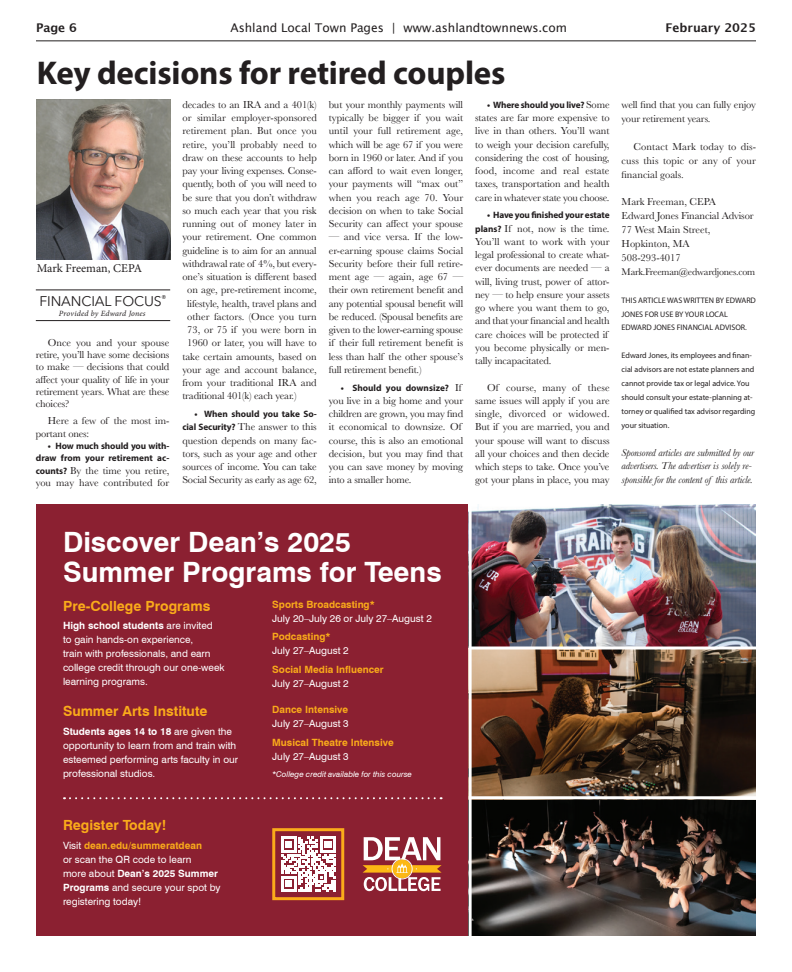
<style>
.page{position:relative;width:792px;height:972px;background:#fff}
.page>*{position:absolute;margin:0;border:0;box-sizing:border-box;transform-origin:0 0}
.t1{font:700 33px "Myriad Pro";letter-spacing:-.005em;color:#231f20}
.t2{font:700 28px/30px "Swiss 721 BT";color:#fff}
.t3{font:700 14px "Swiss 721 BT";color:#faab1a}
.t4{font:14px "Avenir Next";letter-spacing:-.01em;color:#231f20}
.t5{font:12px "Lucida Grande";color:#231f20}
.t6{font:700 12px "Lucida Grande";color:#231f20}
.t7{font:12px "Minion Pro";letter-spacing:-.015em;color:#231f20}
.t8{font:10.5px/13.3px "Baskerville";letter-spacing:-.01em;color:#231f20;text-align:justify}
.t9{font:italic 10.5px/13.9px "Baskerville";letter-spacing:-.01em;color:#231f20}
.t10{font:10px/14px "Swiss 721 BT";color:#fff}
.t11{font:700 10px "Swiss 721 BT";color:#faab1a}
.t12{font:10px "Baskerville";letter-spacing:-.02em;color:#231f20}
.t13{font:700 9.2px/12.4px "Myriad Pro";letter-spacing:-.01em;color:#231f20;text-align:right}
.t14{font:8px/13.9px "Myriad Pro";color:#231f20}
.t15{font:italic 8px "Swiss 721 BT";color:#fff}
.t16{font:italic 8px "Minion Pro";letter-spacing:.02em;color:#231f20}
.s1{font-family:"Myriad Pro";font-weight:700;font-size:9.2px}
.s2{font-family:"Baskerville";font-weight:400;font-size:10.5px}
.s3{font-weight:700}
.s4{font-weight:700;color:#faab1a}
</style>
<div class="page">
<hr style="left:36px;top:40px;width:720px;height:1px;background:#231f20">
<hr style="left:36px;top:290px;width:134px;height:1px;background:#231f20">
<hr style="left:36px;top:320px;width:134px;height:1px;background:#231f20">
<img style="left:37px;top:99px;width:133px;height:160px">
<div style="left:36px;top:504px;width:720px;height:432px;background:#8b2031"></div>
<svg style="left:281px;top:837px;width:55px;height:54px"></svg>
<div style="left:272px;top:828px;width:72px;height:72px;border:3px solid #faab1a"></div>
<svg style="left:64px;top:797px;width:378px;height:2px"></svg>
<img style="left:472px;top:799px;width:284px;height:137px">
<img style="left:472px;top:504px;width:284px;height:142px">
<img style="left:472px;top:650px;width:284px;height:146px">
<hr style="left:469px;top:504px;width:3px;height:432px;background:#fff">
<svg style="left:471px;top:646px;width:285px;height:4px"></svg>
<hr style="left:469px;top:796px;width:287px;height:3px;background:#fff">
<svg style="left:363px;top:837px;width:79px;height:54px"></svg>
<p class="t6" style="left:36px;top:18px;width:43px">Page 6</p>
<p class="t5" style="left:230px;top:21px;width:338px">Ashland Local Town Pages | www.ashlandtownnews.com</p>
<p class="t6" style="left:666px;top:18px;width:92px">February 2025</p>
<h1 class="t1" style="left:37px;top:52px;width:470px">Key decisions for retired couples</h1>
<p class="t7" style="left:37px;top:260px;width:107px">Mark Freeman, CEPA</p>
<h3 class="t4" style="left:40px;top:289px;width:129px">FINANCIAL FOCUS<sup>®</sup></h3>
<p class="t16" style="left:59px;top:308px;width:88px">Provided by Edward Jones</p>
<p class="t8" style="left:36px;top:336px;width:135px;line-height:12.4px;text-indent:12px">Once you and your spouse retire, you’ll have some decisions to make — decisions that could affect your quality of life in your retirement years. What are these choices?</p>
<p class="t8" style="left:36px;top:415px;width:135px;line-height:12.4px;text-indent:12px">Here a few of the most im&shy;portant ones:</p>
<p class="t13" style="left:36px;top:439px;width:135px">• How much should you with&shy;draw from your retirement ac-</p>
<p class="t8" style="left:36px;top:464px;width:135px;line-height:12.4px"><span class="s1">counts?</span> By the time you retire, you may have contributed for</p>
<p class="t8" style="left:182px;top:98px;width:136px">decades to an IRA and a 401(k)</p>
<p class="t8" style="left:182px;top:111px;width:136px">or similar employer-sponsored</p>
<p class="t8" style="left:182px;top:125px;width:136px">retirement plan. But once you</p>
<p class="t8" style="left:182px;top:138px;width:136px">retire, you’ll probably need to</p>
<p class="t8" style="left:182px;top:151px;width:136px">draw on these accounts to help</p>
<p class="t8" style="left:182px;top:164px;width:136px">pay your living expenses. Conse-</p>
<p class="t8" style="left:182px;top:178px;width:136px">quently, both of you will need to</p>
<p class="t8" style="left:182px;top:191px;width:136px">be sure that you don’t withdraw</p>
<p class="t8" style="left:182px;top:204px;width:136px">so much each year that you risk</p>
<p class="t8" style="left:182px;top:217px;width:136px">running out of money later in</p>
<p class="t8" style="left:182px;top:231px;width:136px">your retirement. One common</p>
<p class="t8" style="left:182px;top:244px;width:136px">guideline is to aim for an annual</p>
<p class="t8" style="left:182px;top:257px;width:136px">withdrawal rate of 4%, but every-</p>
<p class="t8" style="left:182px;top:270px;width:136px">one’s situation is different based</p>
<p class="t8" style="left:187px;top:284px;width:131px">on age, pre-retirement income,</p>
<p class="t8" style="left:187px;top:297px;width:131px">lifestyle, health, travel plans and</p>
<p class="t8" style="left:187px;top:310px;width:131px">other factors. (Once you turn</p>
<p class="t8" style="left:187px;top:323px;width:131px">73, or 75 if you were born in</p>
<p class="t8" style="left:187px;top:337px;width:131px">1960 or later, you will have to</p>
<p class="t8" style="left:182px;top:350px;width:136px">take certain amounts, based on</p>
<p class="t8" style="left:182px;top:363px;width:136px">your age and account balance,</p>
<p class="t8" style="left:182px;top:376px;width:136px">from your traditional IRA and</p>
<p class="t8" style="left:182px;top:390px;width:116px">traditional 401(k) each year.)</p>
<p class="t13" style="left:194px;top:408px;width:124px">• When should you take So-</p>
<p class="t8" style="left:182px;top:420px;width:136px"><span class="s1">cial Security?</span> The answer to this question depends on many fac&shy;tors, such as your age and other sources of income. You can take Social Security as early as age 62,</p>
<p class="t8" style="left:329px;top:98px;width:136px">but your monthly payments will typically be bigger if you wait until your full retirement age, which will be age 67 if you were born in 1960 or later. And if you can afford to wait even longer, your payments will “max out” when you reach age 70. Your decision on when to take Social Security can affect your spouse</p>
<p class="t8" style="left:329px;top:231px;width:136px">— and vice versa. If the low&shy;er-earning spouse claims Social Security before their full retire&shy;ment age — again, age 67 — their own retirement benefit and any potential spousal benefit will be reduced. (Spousal benefits are given to the lower-earning spouse if their full retirement benefit is less than half the other spouse’s full retirement benefit.)</p>
<p class="t13" style="left:341px;top:381px;width:122px">• Should you downsize? <span class="s2">If</span></p>
<p class="t8" style="left:329px;top:394px;width:136px;text-align:left">you live in a big home and your children are grown, you may find it economical to downsize. Of course, this is also an emotional decision, but you may find that you can save money by moving into a smaller home.</p>
<p class="t13" style="left:487px;top:98px;width:124px">• Where should you live? <span class="s2">Some</span></p>
<p class="t8" style="left:475px;top:111px;width:136px">states are far more expensive to live in than others. You’ll want to weigh your decision carefully, considering the cost of housing, food, income and real estate taxes, transportation and health care in whatever state you choose.</p>
<p class="t13" style="left:487px;top:209px;width:124px">• Have you finished your estate</p>
<p class="t8" style="left:475px;top:222px;width:136px;text-align:left"><span class="s1">plans?</span> If not, now is the time.<br>You’ll want to work with your legal professional to create what&shy;ever documents are needed — a will, living trust, power of attor&shy;ney — to help ensure your assets go where you want them to go, and that your financial and health care choices will be protected if you become physically or men&shy;tally incapacitated.</p>
<p class="t8" style="left:475px;top:381px;width:136px;text-indent:12px">Of course, many of these same issues will apply if you are single, divorced or widowed.<br>But if you are married, you and your spouse will want to discuss all your choices and then decide which steps to take. Once you’ve got your plans in place, you may</p>
<p class="t8" style="left:622px;top:98px;width:136px;line-height:13.9px">well find that you can fully enjoy your retirement years.</p>
<p class="t8" style="left:622px;top:140px;width:136px;line-height:13.9px;text-indent:12px">Contact Mark today to dis&shy;cuss this topic or any of your financial goals.</p>
<p class="t8" style="left:622px;top:195px;width:134px;line-height:13.9px;text-align:left">Mark Freeman, CEPA<br>Edward Jones Financial Advisor<br>77 West Main Street,<br>Hopkinton, MA<br>508-293-4017</p>
<p class="t12" style="left:622px;top:265px;width:135px">Mark.Freeman@edwardjones.com</p>
<p class="t14" style="left:622px;top:293px;width:136px">THIS ARTICLE WAS WRITTEN BY EDWARD<br>JONES FOR USE BY YOUR LOCAL<br>EDWARD JONES FINANCIAL ADVISOR.</p>
<p class="t14" style="left:622px;top:348px;width:135px">Edward Jones, its employees and finan&shy;cial advisors are not estate planners and cannot provide tax or legal advice. You should consult your estate-planning at&shy;torney or qualified tax advisor regarding your situation.</p>
<p class="t9" style="left:622px;top:445px;width:134px">Sponsored articles are submitted by our advertisers. The advertiser is solely re&shy;sponsible for the content of this article.</p>
<h2 class="t2" style="left:63px;top:527px;width:380px">Discover Dean’s 2025<br>Summer Programs for Teens</h2>
<h3 class="t3" style="left:63px;top:597px;width:149px">Pre-College Programs</h3>
<p class="t10" style="left:63px;top:619px;width:163px"><span class="s3">High school students</span> are invited<br>to gain hands-on experience,<br>train with professionals, and earn college credit through our one-week learning programs.</p>
<h3 class="t3" style="left:63px;top:703px;width:146px">Summer Arts Institute</h3>
<p class="t10" style="left:63px;top:724px;width:177px"><span class="s3">Students ages 14 to 18</span> are given the opportunity to learn from and train with esteemed performing arts faculty in our professional studios.</p>
<h3 class="t3" style="left:63px;top:817px;width:105px">Register Today!</h3>
<p class="t10" style="left:63px;top:838px;width:159px">Visit <span class="s4">dean.edu/summeratdean<br></span>or scan the QR code to learn<br>more about <span class="s3">Dean’s 2025 Summer<br>Programs</span> and secure your spot by registering today!</p>
<p class="t11" style="left:272px;top:598px;width:104px">Sports Broadcasting*</p>
<p class="t10" style="left:272px;top:611px;width:161px">July 20–July 26 or July 27–August 2</p>
<p class="t11" style="left:272px;top:631px;width:60px">Podcasting*</p>
<p class="t10" style="left:272px;top:644px;width:78px">July 27–August 2</p>
<p class="t11" style="left:272px;top:663px;width:113px">Social Media Influencer</p>
<p class="t10" style="left:272px;top:676px;width:78px">July 27–August 2</p>
<p class="t11" style="left:272px;top:704px;width:77px">Dance Intensive</p>
<p class="t10" style="left:272px;top:717px;width:78px">July 27–August 3</p>
<p class="t11" style="left:272px;top:736px;width:123px">Musical Theatre Intensive</p>
<p class="t10" style="left:272px;top:749px;width:78px">July 27–August 3</p>
<p class="t15" style="left:272px;top:769px;width:141px">*College credit available for this course</p>
</div>
